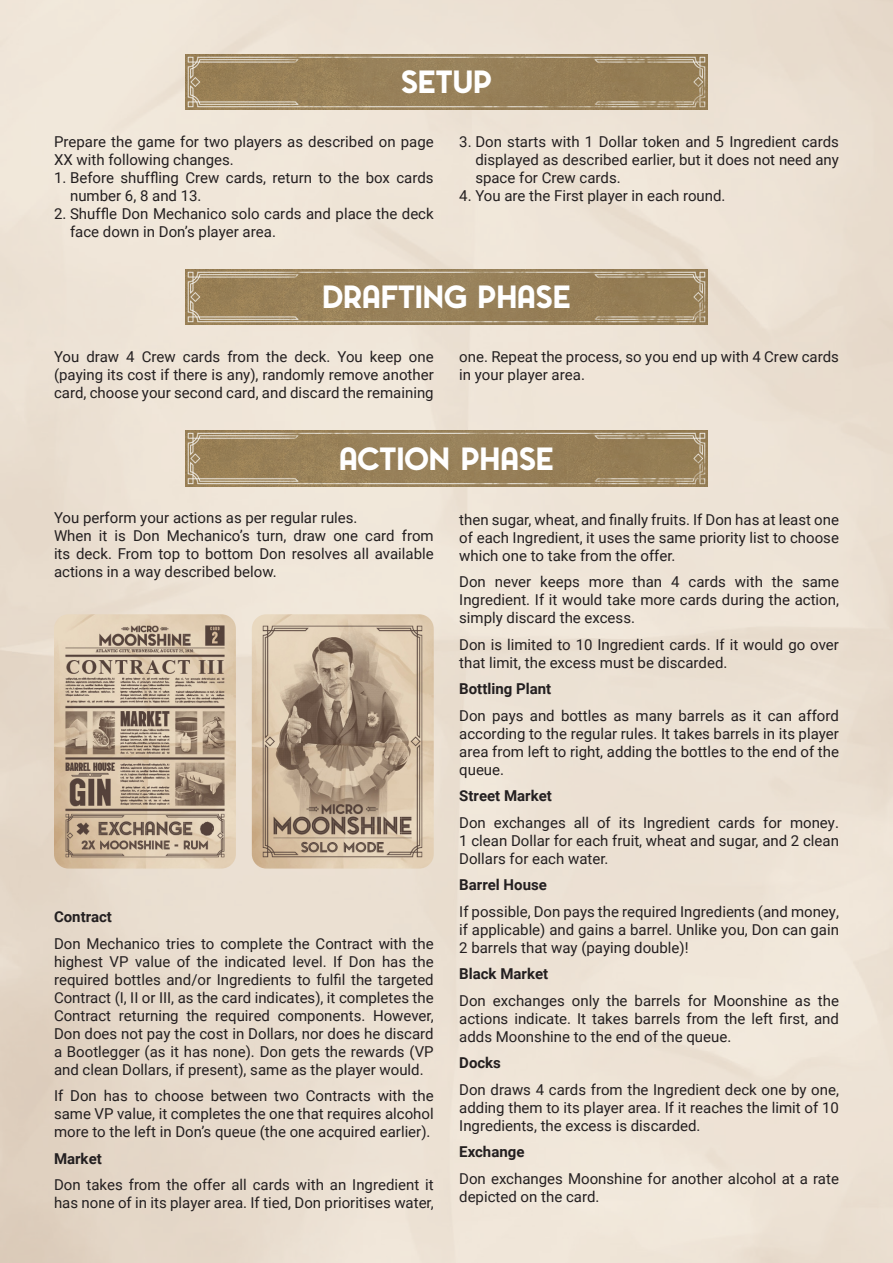
<style>
.page{position:relative;width:893px;height:1263px;background:#fff}
.page>*{position:absolute;margin:0;border:0;box-sizing:border-box;transform-origin:0 0}
.t1{font:30px "Pontiac Inline Shadow";color:#fff}
.t2{font:15px/18px "Roboto";color:#231f20;text-align:justify}
.t3{font:700 15px "Roboto";color:#231f20}
</style>
<div class="page">
<img style="left:0;top:0;width:893px;height:1263px">
<img style="left:185px;top:54px;width:522px;height:56px">
<img style="left:185px;top:269px;width:522px;height:56px">
<img style="left:185px;top:430px;width:522px;height:56px">
<img style="left:252px;top:614px;width:182px;height:254px">
<img style="left:54px;top:614px;width:182px;height:254px">
<h1 class="t1" style="left:401px;top:63px;width:92px">SETUP</h1>
<p class="t2" style="left:54px;top:132px;width:381px">Prepare the game for two players as described on page<br>XX with following changes.</p>
<p class="t2" style="left:70px;top:168px;width:365px;text-indent:-16px">1. Before shuffling Crew cards, return to the box cards number 6, 8 and 13.</p>
<p class="t2" style="left:70px;top:204px;width:365px;text-indent:-16px">2. Shuffle Don Mechanico solo cards and place the deck face down in Don’s player area.</p>
<p class="t2" style="left:475px;top:132px;width:365px;text-indent:-16px">3. Don starts with 1 Dollar token and 5 Ingredient cards displayed as described earlier, but it does not need any space for Crew cards.</p>
<p class="t2" style="left:459px;top:186px;width:268px">4. You are the First player in each round.</p>
<h1 class="t1" style="left:322px;top:278px;width:250px">DRAFTING PHASE</h1>
<p class="t2" style="left:54px;top:347px;width:381px">You draw 4 Crew cards from the deck. You keep one (paying its cost if there is any), randomly remove another card, choose your second card, and discard the remaining</p>
<p class="t2" style="left:459px;top:347px;width:381px">one. Repeat the process, so you end up with 4 Crew cards in your player area.</p>
<h1 class="t1" style="left:339px;top:440px;width:216px">ACTION PHASE</h1>
<p class="t2" style="left:54px;top:508px;width:381px;text-align:left">You perform your actions as per regular rules.<br>When it is Don Mechanico’s turn, draw one card from its deck. From top to bottom Don resolves all available actions in a way described below.</p>
<p class="t3" style="left:54px;top:906px;width:59px">Contract</p>
<p class="t2" style="left:54px;top:934px;width:381px">Don Mechanico tries to complete the Contract with the highest VP value of the indicated level. If Don has the required bottles and/or Ingredients to fulfil the targeted Contract (I, II or III, as the card indicates), it completes the Contract returning the required components. However, Don does not pay the cost in Dollars, nor does he discard a Bootlegger (as it has none). Don gets the rewards (VP and clean Dollars, if present), same as the player would.</p>
<p class="t2" style="left:54px;top:1086px;width:381px">If Don has to choose between two Contracts with the same VP value, it completes the one that requires alcohol more to the left in Don’s queue (the one acquired earlier).</p>
<p class="t3" style="left:54px;top:1148px;width:49px">Market</p>
<p class="t2" style="left:54px;top:1175px;width:381px">Don takes from the offer all cards with an Ingredient it has none of in its player area. If tied, Don prioritises water,</p>
<p class="t2" style="left:459px;top:510px;width:381px">then sugar, wheat, and finally fruits. If Don has at least one of each Ingredient, it uses the same priority list to choose which one to take from the offer.</p>
<p class="t2" style="left:459px;top:572px;width:381px">Don never keeps more than 4 cards with the same Ingredient. If it would take more cards during the action, simply discard the excess.</p>
<p class="t2" style="left:459px;top:635px;width:381px">Don is limited to 10 Ingredient cards. If it would go over that limit, the excess must be discarded.</p>
<p class="t3" style="left:459px;top:678px;width:93px">Bottling Plant</p>
<p class="t2" style="left:459px;top:706px;width:381px">Don pays and bottles as many barrels as it can afford according to the regular rules. It takes barrels in its player area from left to right, adding the bottles to the end of the queue.</p>
<p class="t3" style="left:459px;top:785px;width:94px">Street Market</p>
<p class="t2" style="left:459px;top:813px;width:381px">Don exchanges all of its Ingredient cards for money.<br>1 clean Dollar for each fruit, wheat and sugar, and 2 clean Dollars for each water.</p>
<p class="t3" style="left:459px;top:874px;width:89px">Barrel House</p>
<p class="t2" style="left:459px;top:902px;width:381px">If possible, Don pays the required Ingredients (and money, if applicable) and gains a barrel. Unlike you, Don can gain 2 barrels that way (paying double)!</p>
<p class="t3" style="left:459px;top:963px;width:90px">Black Market</p>
<p class="t2" style="left:459px;top:991px;width:381px">Don exchanges only the barrels for Moonshine as the actions indicate. It takes barrels from the left first, and adds Moonshine to the end of the queue.</p>
<p class="t3" style="left:459px;top:1052px;width:43px">Docks</p>
<p class="t2" style="left:459px;top:1080px;width:381px">Don draws 4 cards from the Ingredient deck one by one, adding them to its player area. If it reaches the limit of 10<br>Ingredients, the excess is discarded.</p>
<p class="t3" style="left:459px;top:1141px;width:67px">Exchange</p>
<p class="t2" style="left:459px;top:1169px;width:381px">Don exchanges Moonshine for another alcohol at a rate depicted on the card.</p>
</div>
